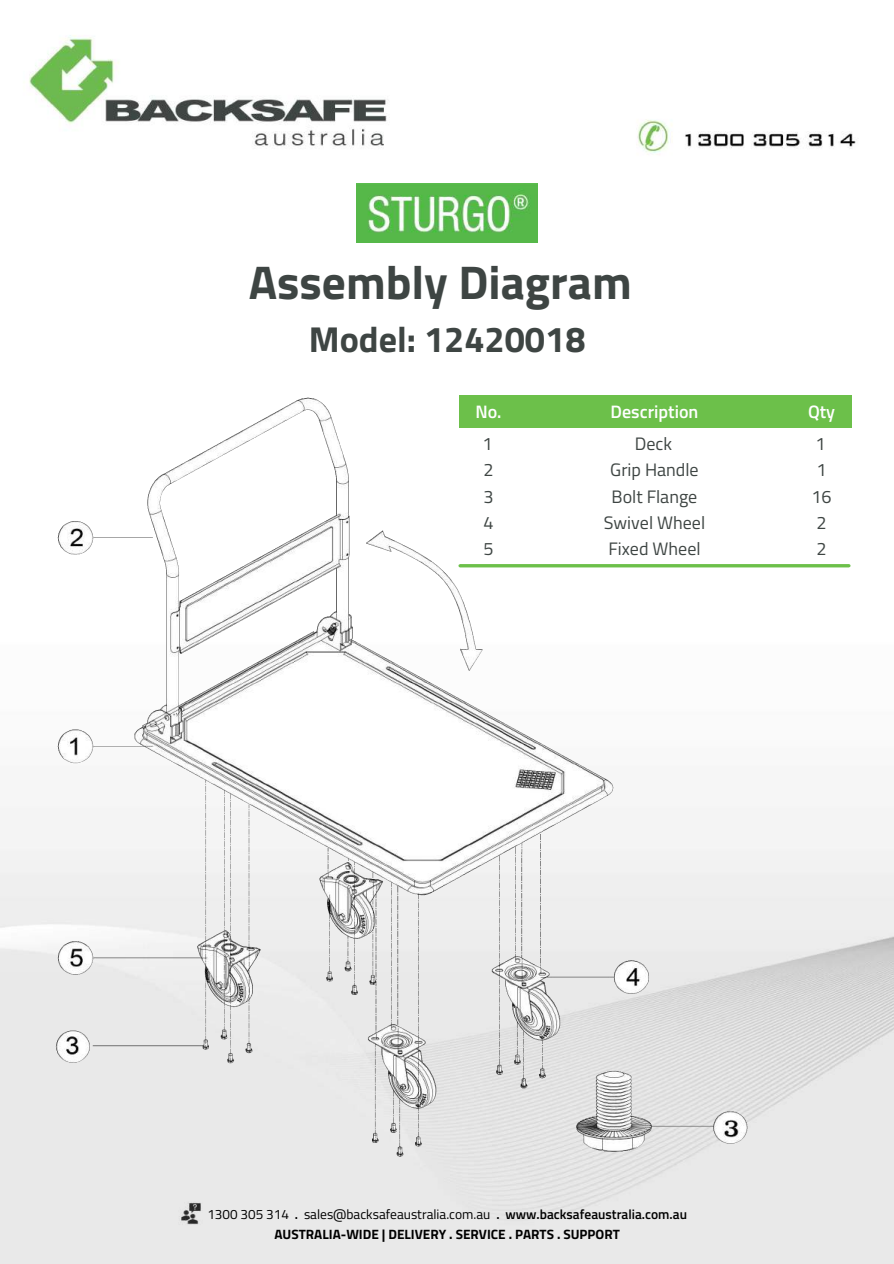
<style>
.page{position:relative;width:894px;height:1264px;background:#fff}
.page>*{position:absolute;margin:0;border:0;box-sizing:border-box;transform-origin:0 0}
.t1{font:700 47.25px "Titillium Web";color:#3e4543}
.t2{font:700 36px "Titillium Web";color:#3e4543}
.t3{font:18px "Titillium Web";color:#3e4543}
.t4{font:600 18px "Titillium Web";color:#fff}
.t5{font:13.5px "Titillium Web";color:#000}
.t6{font:700 13.5px "Titillium Web";color:#000}
.s1{font-weight:600}
</style>
<div class="page">
<img style="left:0;top:35px;width:893px;height:1228px">
<img style="left:356px;top:184px;width:181px;height:58px">
<img style="left:179px;top:1201px;width:24px;height:24px">
<img style="left:43px;top:381px;width:719px;height:785px">
<div style="left:459px;top:395px;width:391px;height:32px;background:#6cc04a"></div>
<hr style="left:460px;top:564px;width:388px;height:3px;background:#6cc04a">
<h1 class="t1" style="left:249px;top:245px;width:384px">Assembly Diagram</h1>
<h2 class="t2" style="left:309px;top:311px;width:278px">Model: 12420018</h2>
<h3 class="t4" style="left:475px;top:397px;width:28px">No.</h3>
<h3 class="t4" style="left:610px;top:397px;width:89px">Description</h3>
<h3 class="t4" style="left:807px;top:397px;width:29px">Qty</h3>
<h3 class="t3" style="left:482px;top:429px;width:12px">1</h3>
<h3 class="t3" style="left:634px;top:429px;width:39px">Deck</h3>
<h3 class="t3" style="left:815px;top:429px;width:12px">1</h3>
<h3 class="t3" style="left:483px;top:456px;width:12px">2</h3>
<h3 class="t3" style="left:610px;top:456px;width:90px">Grip Handle</h3>
<h3 class="t3" style="left:816px;top:456px;width:12px">1</h3>
<h3 class="t3" style="left:483px;top:482px;width:12px">3</h3>
<h3 class="t3" style="left:611px;top:482px;width:87px">Bolt Flange</h3>
<h3 class="t3" style="left:811px;top:482px;width:22px">16</h3>
<h3 class="t3" style="left:483px;top:508px;width:12px">4</h3>
<h3 class="t3" style="left:603px;top:508px;width:103px">Swivel Wheel</h3>
<h3 class="t3" style="left:816px;top:508px;width:12px">2</h3>
<h3 class="t3" style="left:483px;top:535px;width:12px">5</h3>
<h3 class="t3" style="left:608px;top:535px;width:94px">Fixed Wheel</h3>
<h3 class="t3" style="left:816px;top:535px;width:12px">2</h3>
<p class="t5" style="left:207px;top:1203px;width:481px">1300 305 314 <span class="s1">.</span> sales@backsafeaustralia.com.au <span class="s1">. www.backsafeaustralia.com.au</span></p>
<p class="t6" style="left:274px;top:1223px;width:347px">AUSTRALIA-WIDE | DELIVERY . SERVICE . PARTS . SUPPORT</p>
</div>
